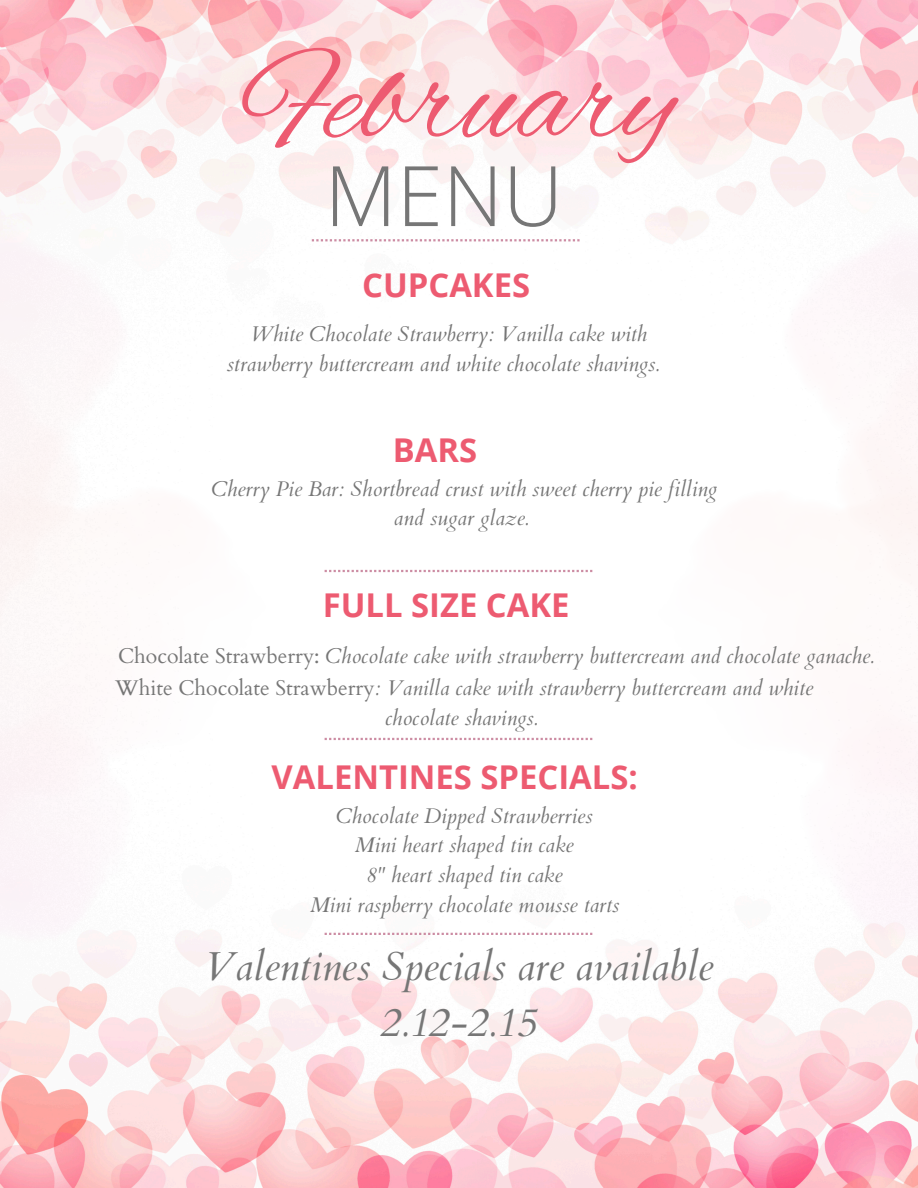
<style>
.page{position:relative;width:918px;height:1188px;background:#fff}
.page>*{position:absolute;margin:0;border:0;box-sizing:border-box;transform-origin:0 0}
.t1{font:132.45px "Alex Brush";color:#ed5b71}
.t2{font:300 83.55px "Open Sans";color:#767676}
.t3{font:italic 40.35px/56.2px "Cardo";color:#767676;text-align:center}
.t4{font:700 32.85px "Open Sans";color:#ed5b71}
.t5{font:italic 21.3px/29.7px "Cardo";color:#767676;text-align:center}
.s1{font-style:normal}
</style>
<div class="page">
<img style="left:0;top:0;width:918px;height:1188px">
<img style="left:581px;top:126px;width:337px;height:947px">
<img style="left:0;top:127px;width:352px;height:964px">
<svg style="left:325px;top:570px;width:267px;height:2px"></svg>
<svg style="left:312px;top:239px;width:268px;height:2px"></svg>
<svg style="left:325px;top:738px;width:267px;height:2px"></svg>
<svg style="left:325px;top:933px;width:267px;height:2px"></svg>
<p class="t1" style="left:244px;top:27px;width:432px">February</p>
<h1 class="t2" style="left:325px;top:137px;width:240px">MENU</h1>
<p class="t4" style="left:362px;top:262px;width:169px">CUPCAKES</p>
<h2 class="t5" style="left:227px;top:320px;width:434px">White Chocolate Strawberry: Vanilla cake with strawberry buttercream and white chocolate shavings.</h2>
<h4 class="t4" style="left:393px;top:427px;width:86px">BARS</h4>
<p class="t5" style="left:211px;top:474px;width:508px">Cherry Pie Bar: Shortbread crust with sweet cherry pie filling and sugar glaze.</p>
<h4 class="t4" style="left:323px;top:581px;width:248px">FULL SIZE CAKE</h4>
<p class="t5" style="left:118px;top:642px;width:757px"><span class="s1">Chocolate Strawberry:</span> Chocolate cake with strawberry buttercream and chocolate ganache.</p>
<p class="t5" style="left:115px;top:674px;width:700px;line-height:29.2px"><span class="s1">White Chocolate Strawberry</span>: Vanilla cake with strawberry buttercream and white chocolate shavings.</p>
<p class="t4" style="left:272px;top:754px;width:368px">VALENTINES SPECIALS:</p>
<p class="t5" style="left:336px;top:801px;width:258px">Chocolate Dipped Strawberries</p>
<p class="t5" style="left:355px;top:831px;width:220px">Mini heart shaped tin cake</p>
<p class="t5" style="left:366px;top:861px;width:198px">8" heart shaped tin cake</p>
<h4 class="t5" style="left:310px;top:891px;width:311px">Mini raspberry chocolate mousse tarts</h4>
<h4 class="t3" style="left:205px;top:939px;width:510px">Valentines Specials are available<br>2.12-2.15</h4>
</div>
